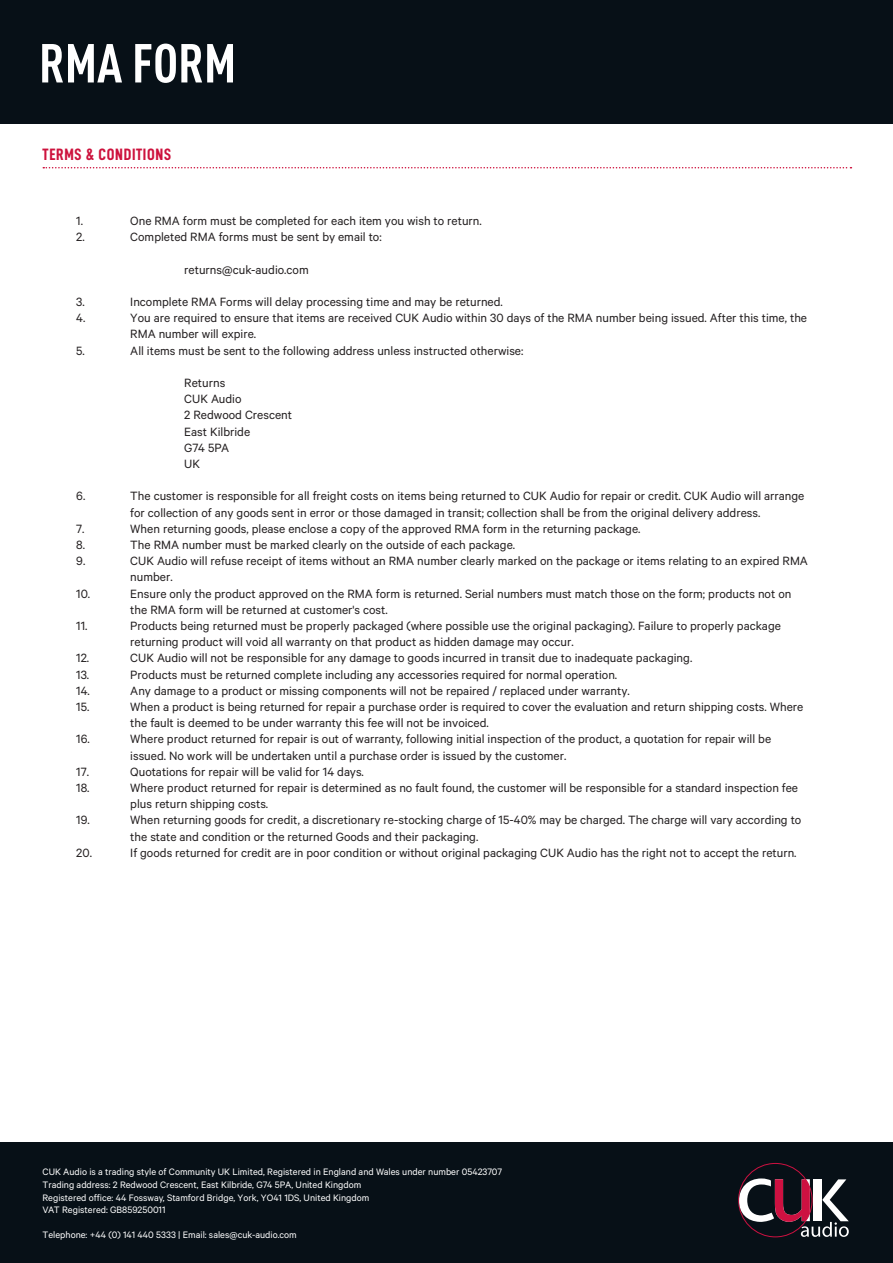
<style>
.page{position:relative;width:893px;height:1263px;background:#fff}
.page>*{position:absolute;margin:0;border:0;box-sizing:border-box;transform-origin:0 0}
.t1{font:700 condensed 54px "DIN Pro";color:#fff}
.t2{font:16.5px "D DIN Condensed Bold";letter-spacing:.04em;color:#cd123d}
.t3{font:13.5px/16.2px "Calibre";color:#231f20}
.t4{font:10.5px/12.6px "Calibre";color:#fff}
</style>
<div class="page">
<div style="left:0;top:1143px;width:893px;height:120px;background:#071017"></div>
<div style="left:0;top:0;width:893px;height:123px;background:#071017"></div>
<svg style="left:43px;top:167px;width:808px;height:1px"></svg>
<svg style="left:739px;top:1178px;width:110px;height:59px"></svg>
<h1 class="t1" style="left:39px;top:31px;width:199px">RMA FORM</h1>
<p class="t2" style="left:43px;top:146px;width:130px">TERMS &amp; CONDITIONS</p>
<p class="t3" style="left:76px;top:212px;width:8px">1.</p>
<p class="t3" style="left:130px;top:212px;width:353px">One RMA form must be completed for each item you wish to return.</p>
<p class="t3" style="left:76px;top:228px;width:10px">2.</p>
<p class="t3" style="left:130px;top:228px;width:253px">Completed RMA forms must be sent by email to:</p>
<p class="t3" style="left:184px;top:261px;width:126px">returns@cuk-audio.com</p>
<p class="t3" style="left:76px;top:293px;width:10px">3.</p>
<p class="t3" style="left:130px;top:293px;width:374px">Incomplete RMA Forms will delay processing time and may be returned.</p>
<p class="t3" style="left:76px;top:309px;width:11px">4.</p>
<p class="t3" style="left:130px;top:309px;width:678px">You are required to ensure that items are received CUK Audio within 30 days of the RMA number being issued. After this time, the<br>RMA number will expire.</p>
<p class="t3" style="left:76px;top:342px;width:10px">5.</p>
<p class="t3" style="left:130px;top:342px;width:395px">All items must be sent to the following address unless instructed otherwise:</p>
<p class="t3" style="left:184px;top:374px;width:109px">Returns<br>CUK Audio<br>2 Redwood Crescent<br>East Kilbride<br>G74 5PA<br>UK</p>
<p class="t3" style="left:76px;top:487px;width:11px">6.</p>
<p class="t3" style="left:130px;top:487px;width:675px">The customer is responsible for all freight costs on items being returned to CUK Audio for repair or credit. CUK Audio will arrange for collection of any goods sent in error or those damaged in transit; collection shall be from the original delivery address.</p>
<p class="t3" style="left:76px;top:520px;width:10px">7.</p>
<p class="t3" style="left:130px;top:520px;width:512px">When returning goods, please enclose a copy of the approved RMA form in the returning package.</p>
<p class="t3" style="left:76px;top:536px;width:10px">8.</p>
<p class="t3" style="left:130px;top:536px;width:386px">The RMA number must be marked clearly on the outside of each package.</p>
<p class="t3" style="left:76px;top:552px;width:11px">9.</p>
<p class="t3" style="left:130px;top:552px;width:679px">CUK Audio will refuse receipt of items without an RMA number clearly marked on the package or items relating to an expired RMA number.</p>
<p class="t3" style="left:76px;top:585px;width:16px">10.</p>
<p class="t3" style="left:130px;top:585px;width:663px">Ensure only the product approved on the RMA form is returned. Serial numbers must match those on the form; products not on the RMA form will be returned at customer's cost.</p>
<p class="t3" style="left:76px;top:617px;width:13px">11.</p>
<p class="t3" style="left:130px;top:617px;width:652px">Products being returned must be properly packaged (where possible use the original packaging). Failure to properly package returning product will void all warranty on that product as hidden damage may occur.</p>
<p class="t3" style="left:76px;top:649px;width:14px">12.</p>
<p class="t3" style="left:130px;top:649px;width:563px">CUK Audio will not be responsible for any damage to goods incurred in transit due to inadequate packaging.</p>
<p class="t3" style="left:76px;top:666px;width:15px">13.</p>
<p class="t3" style="left:130px;top:666px;width:488px">Products must be returned complete including any accessories required for normal operation.</p>
<p class="t3" style="left:76px;top:682px;width:15px">14.</p>
<p class="t3" style="left:130px;top:682px;width:501px">Any damage to a product or missing components will not be repaired / replaced under warranty.</p>
<p class="t3" style="left:76px;top:698px;width:15px">15.</p>
<p class="t3" style="left:130px;top:698px;width:675px">When a product is being returned for repair a purchase order is required to cover the evaluation and return shipping costs. Where the fault is deemed to be under warranty this fee will not be invoiced.</p>
<p class="t3" style="left:76px;top:730px;width:15px">16.</p>
<p class="t3" style="left:130px;top:730px;width:642px">Where product returned for repair is out of warranty, following initial inspection of the product, a quotation for repair will be issued. No work will be undertaken until a purchase order is issued by the customer.</p>
<p class="t3" style="left:76px;top:763px;width:14px">17.</p>
<p class="t3" style="left:130px;top:763px;width:235px">Quotations for repair will be valid for 14 days.</p>
<p class="t3" style="left:76px;top:779px;width:15px">18.</p>
<p class="t3" style="left:130px;top:779px;width:669px">Where product returned for repair is determined as no fault found, the customer will be responsible for a standard inspection fee plus return shipping costs.</p>
<p class="t3" style="left:76px;top:811px;width:15px">19.</p>
<p class="t3" style="left:130px;top:811px;width:673px">When returning goods for credit, a discretionary re-stocking charge of 15-40% may be charged. The charge will vary according to the state and condition or the returned Goods and their packaging.</p>
<p class="t3" style="left:76px;top:844px;width:17px">20.</p>
<p class="t3" style="left:130px;top:844px;width:668px">If goods returned for credit are in poor condition or without original packaging CUK Audio has the right not to accept the return.</p>
<p class="t4" style="left:43px;top:1165px;width:461px">CUK Audio is a trading style of Community UK Limited, Registered in England and Wales under number 05423707<br>Trading address: 2 Redwood Crescent, East Kilbride, G74 5PA, United Kingdom<br>Registered office: 44 Fossway, Stamford Bridge, York, YO41 1DS, United Kingdom<br>VAT Registered: GB859250011</p>
<p class="t4" style="left:43px;top:1228px;width:256px">Telephone: +44 (0) 141 440 5333 | Email: sales@cuk-audio.com</p>
</div>
